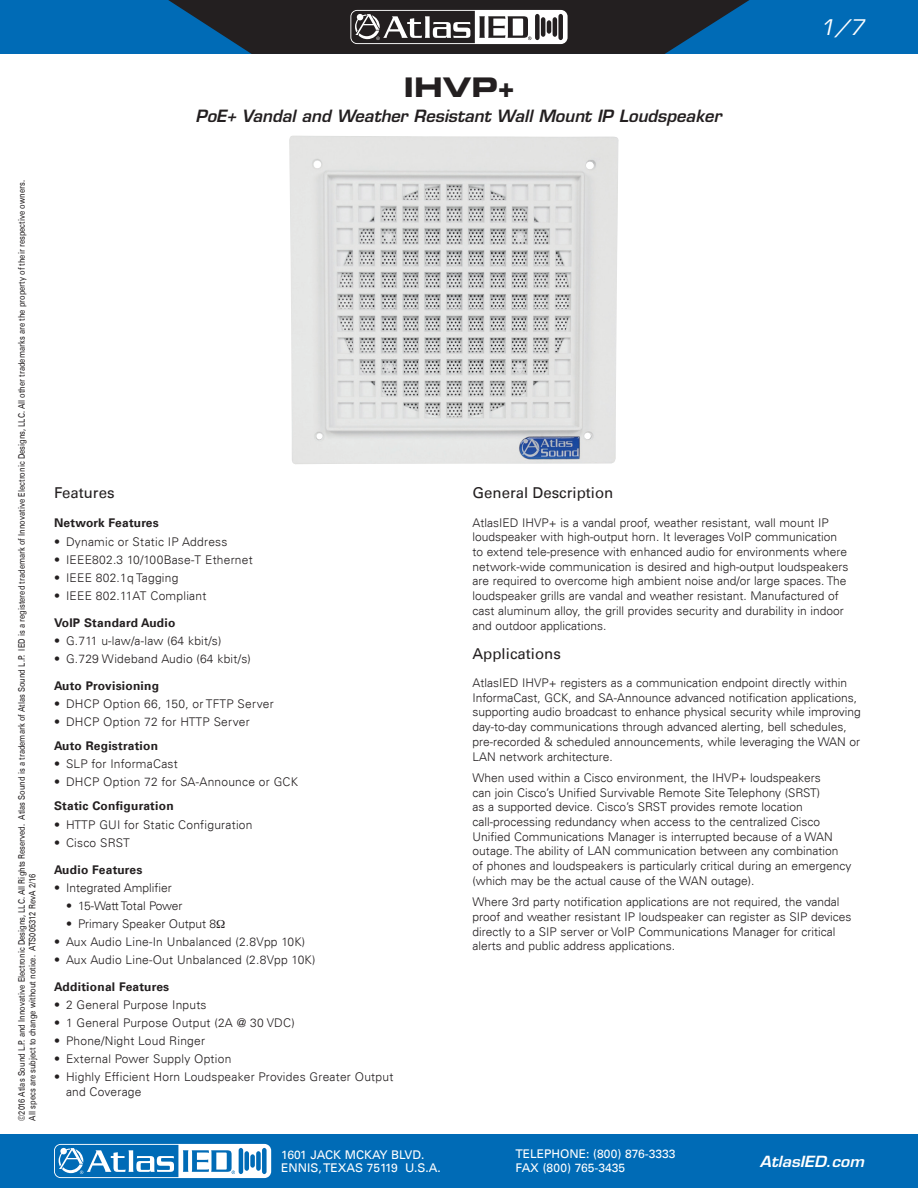
<style>
.page{position:relative;width:918px;height:1188px;background:#fff}
.page>*{position:absolute;margin:0;border:0;box-sizing:border-box;transform-origin:0 0}
.Headline{font:27px "Eurostile LT Std Bold Ex 2";color:#231f20}
.t1{font:italic 21px "Eurostile LT Std";color:#fff}
.Sub-Headline{font:italic 600 16.5px "Eurostile LT Std";color:#231f20}
.SubHead{font:15px "Univers LT";color:#231f20}
.t2{font:italic 600 15px "Eurostile LT Std";color:#fff;scale:1.05 1}
.Body_Copy{font:300 12px/14.7px "Univers LT";color:#231f20}
.Body_Copy-2{font:300 12px/15px "Univers LT";letter-spacing:.02em;color:#231f20}
.Bullet_List{font:300 12px "Univers LT";letter-spacing:.02em;color:#231f20}
.t3{font:12px/13.5px "Univers LT";color:#fff}
.SubHead-2{font:700 12px "Univers LT";letter-spacing:.02em;color:#231f20}
.Bullet_List-2{font:700 12px "Univers LT";letter-spacing:.02em;color:#231f20}
.Bullet_List-3{font:300 12px "Univers LT";color:#231f20}
.Bullet_List-4{font:300 12px "Univers LT";letter-spacing:-.02em;color:#231f20}
.t4{font:9px/10.8px "Univers LT";color:#231f20;scale:.83 1}
</style>
<div class="page">
<div style="left:0;top:0;width:918px;height:54px;background:#006bb6"></div>
<div style="left:0;top:1134px;width:918px;height:54px;background:#006bb6"></div>
<svg style="left:168px;top:0;width:582px;height:54px;background:#35424d"></svg>
<svg style="left:54px;top:1144px;width:217px;height:34px"></svg>
<img style="left:289px;top:135px;width:330px;height:329px">
<p class="Headline" style="left:404px;top:68px;width:112px">IHVP+</p>
<p class="Sub-Headline" style="left:195px;top:105px;width:528px">PoE+ Vandal and Weather Resistant Wall Mount IP Loudspeaker</p>
<p class="t1" style="left:820px;top:15px;width:46px">1/7</p>
<p class="t4" style="left:16px;top:1120px;width:1134px;rotate:-90deg">©2016 Atlas Sound L.P. and Innovative Electronic Designs, LLC. All Rights Reserved. Atlas Sound is a trademark of Atlas Sound L.P. IED is a registered trademark of Innovative Electronic Designs, LLC. All other trademarks are the property of their respective owners.<br>All specs are subject to change without notice. ATS005312 RevA 2/16</p>
<p class="SubHead" style="left:54px;top:484px;width:62px">Features</p>
<p class="SubHead-2" style="left:54px;top:516px;width:106px">Network Features</p>
<p class="Bullet_List" style="left:54px;top:534px;width:175px">• Dynamic or Static IP Address</p>
<p class="Bullet_List" style="left:54px;top:552px;width:200px">• IEEE802.3 10/100Base-T Ethernet</p>
<p class="Bullet_List" style="left:54px;top:570px;width:126px">• IEEE 802.1q Tagging</p>
<p class="Bullet_List" style="left:54px;top:588px;width:154px">• IEEE 802.11AT Compliant</p>
<p class="Bullet_List-2" style="left:54px;top:615px;width:123px">VoIP Standard Audio</p>
<p class="Bullet_List" style="left:54px;top:633px;width:169px">• G.711 u-law/a-law (64 kbit/s)</p>
<p class="Bullet_List" style="left:54px;top:651px;width:198px">• G.729 Wideband Audio (64 kbit/s)</p>
<p class="Bullet_List-2" style="left:54px;top:678px;width:107px">Auto Provisioning</p>
<p class="Bullet_List" style="left:54px;top:696px;width:221px">• DHCP Option 66, 150, or TFTP Server</p>
<p class="Body_Copy-2" style="left:54px;top:714px;width:197px">• DHCP Option 72 for HTTP Server</p>
<p class="Bullet_List-2" style="left:54px;top:738px;width:106px">Auto Registration</p>
<p class="Bullet_List" style="left:54px;top:756px;width:125px">• SLP for InformaCast</p>
<p class="Body_Copy-2" style="left:54px;top:774px;width:246px">• DHCP Option 72 for SA-Announce or GCK</p>
<p class="SubHead-2" style="left:54px;top:799px;width:121px">Static Configuration</p>
<p class="Bullet_List" style="left:54px;top:818px;width:200px">• HTTP GUI for Static Configuration</p>
<p class="Body_Copy-2" style="left:54px;top:836px;width:77px">• Cisco SRST</p>
<p class="SubHead-2" style="left:54px;top:863px;width:90px">Audio Features</p>
<p class="Bullet_List-3" style="left:54px;top:881px;width:119px">• Integrated Amplifier</p>
<p class="Bullet_List-4" style="left:66px;top:899px;width:118px">• 15-Watt Total Power</p>
<p class="Bullet_List-3" style="left:66px;top:917px;width:152px">• Primary Speaker Output 8</p>
<p class="Body_Copy-2" style="left:54px;top:935px;width:253px">• Aux Audio Line-In Unbalanced (2.8Vpp 10K)</p>
<p class="Body_Copy-2" style="left:54px;top:953px;width:263px">• Aux Audio Line-Out Unbalanced (2.8Vpp 10K)</p>
<p class="SubHead-2" style="left:54px;top:980px;width:117px">Additional Features</p>
<p class="Bullet_List" style="left:54px;top:998px;width:154px">• 2 General Purpose Inputs</p>
<p class="Body_Copy-2" style="left:54px;top:1016px;width:242px">• 1 General Purpose Output (2A @ 30 VDC)</p>
<p class="Body_Copy-2" style="left:54px;top:1034px;width:153px">• Phone/Night Loud Ringer</p>
<p class="Body_Copy-2" style="left:54px;top:1052px;width:179px">• External Power Supply Option</p>
<p class="Body_Copy-2" style="left:66px;top:1070px;width:329px;text-indent:-12px">• Highly Efficient Horn Loudspeaker Provides Greater Output and Coverage</p>
<p class="t3" style="left:281px;top:1148px;width:161px">1601 JACK MCKAY BLVD.<br>ENNIS, TEXAS 75119 U.S.A.</p>
<p class="SubHead" style="left:472px;top:484px;width:142px">General Description</p>
<p class="Body_Copy" style="left:472px;top:515px;width:377px">AtlasIED IHVP+ is a vandal proof, weather resistant, wall mount IP loudspeaker with high-output horn. It leverages VoIP communication to extend tele-presence with enhanced audio for environments where network-wide communication is desired and high-output loudspeakers are required to overcome high ambient noise and/or large spaces. The loudspeaker grills are vandal and weather resistant. Manufactured of cast aluminum alloy, the grill provides security and durability in indoor and outdoor applications.</p>
<p class="SubHead" style="left:472px;top:645px;width:90px">Applications</p>
<p class="Body_Copy" style="left:472px;top:675px;width:390px">AtlasIED IHVP+ registers as a communication endpoint directly within InformaCast, GCK, and SA-Announce advanced notification applications, supporting audio broadcast to enhance physical security while improving day-to-day communications through advanced alerting, bell schedules, pre-recorded &amp; scheduled announcements, while leveraging the WAN or LAN network architecture.</p>
<p class="Body_Copy" style="left:472px;top:770px;width:380px">When used within a Cisco environment, the IHVP+ loudspeakers<br>can join Cisco’s Unified Survivable Remote Site Telephony (SRST)<br>as a supported device. Cisco’s SRST provides remote location call-processing redundancy when access to the centralized Cisco Unified Communications Manager is interrupted because of a WAN outage. The ability of LAN communication between any combination of phones and loudspeakers is particularly critical during an emergency (which may be the actual cause of the WAN outage).</p>
<p class="Body_Copy" style="left:472px;top:895px;width:380px">Where 3rd party notification applications are not required, the vandal proof and weather resistant IP loudspeaker can register as SIP devices directly to a SIP server or VoIP Communications Manager for critical alerts and public address applications.</p>
<p class="t3" style="left:515px;top:1147px;width:162px">TELEPHONE: (800) 876-3333<br>FAX (800) 765-3435</p>
<p class="t2" style="left:760px;top:1152px;width:101px">AtlasIED.com</p>
</div>
